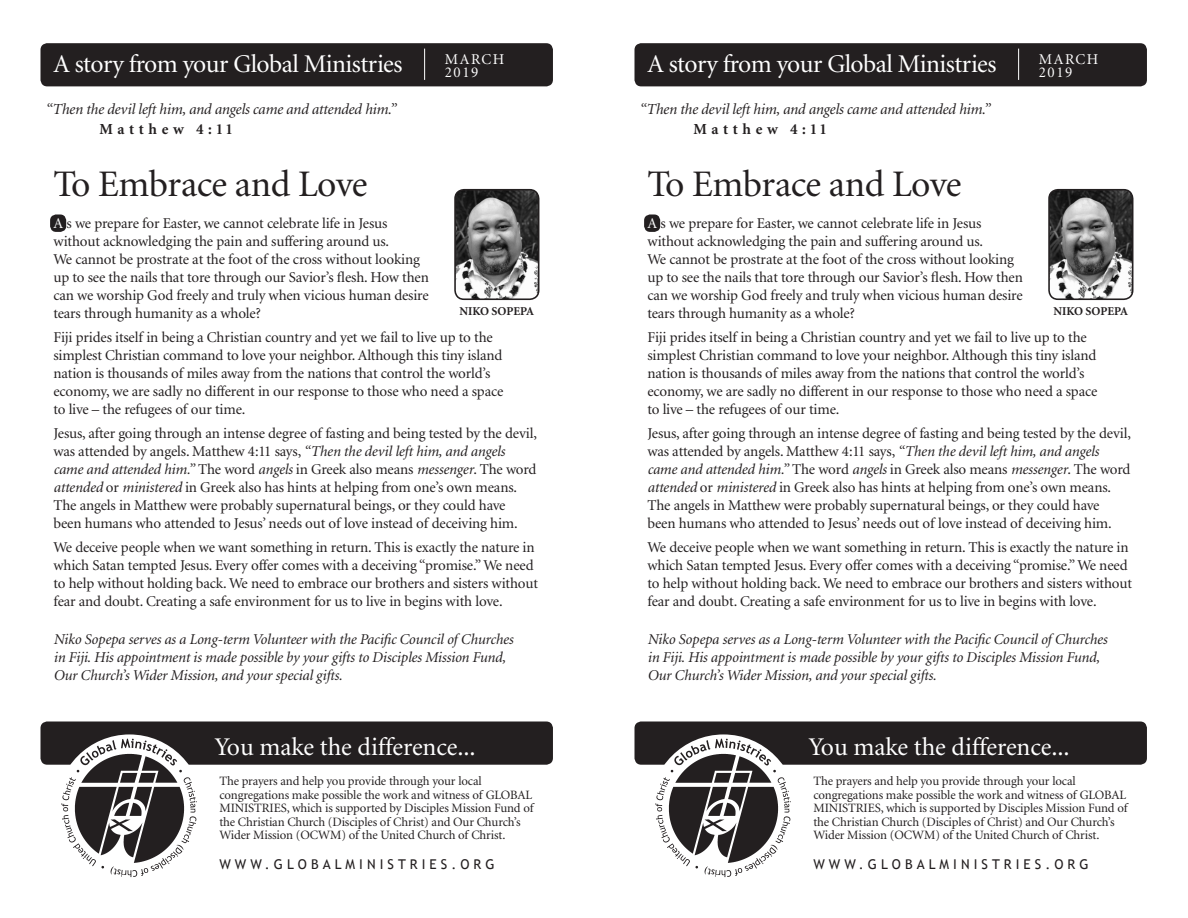
<style>
.page{position:relative;width:1188px;height:918px;background:#fff}
.page>*{position:absolute;margin:0;border:0;box-sizing:border-box;transform-origin:0 0}
.t1{font:37.5px "Minion";letter-spacing:-.015em;color:#231f20}
.t2{font:25.5px "Minion";letter-spacing:-.02em;color:#fff}
.t3{font:italic 15.3px "Minion";letter-spacing:-.015em;color:#231f20}
.t4{font:700 15.3px "Minion";letter-spacing:.3em;color:#231f20}
.t5{font:15px/18px "Minion";letter-spacing:-.01em;color:#231f20}
.t6{font:italic 15px/18px "Minion";letter-spacing:-.01em;color:#231f20}
.t7{font:15px/13.5px "Minion";letter-spacing:.1em;color:#fff}
.t8{font:13.5px "Trebuchet MS";letter-spacing:.3em;color:#231f20}
.t9{font:12.75px/13.5px "Minion";letter-spacing:-.01em;color:#231f20}
.t10{font:700 12px "Minion";color:#231f20}
.s1{color:#fff}
.s2{font-style:italic}
</style>
<div class="page">
<div style="left:50px;top:214px;width:16px;height:18px;background:#231f20;border-radius:6px"></div>
<div style="left:644px;top:214px;width:16px;height:18px;background:#231f20;border-radius:6px"></div>
<div style="left:40px;top:43px;width:513px;height:43px;background:#231f20;border-radius:7px"></div>
<div style="left:634px;top:43px;width:513px;height:43px;background:#231f20;border-radius:7px"></div>
<div style="left:40px;top:722px;width:513px;height:43px;background:#231f20;border-radius:7px"></div>
<img style="left:57px;top:735px;width:145px;height:143px">
<hr style="left:424px;top:49px;width:1px;height:31px;background:#fff">
<hr style="left:1018px;top:49px;width:1px;height:31px;background:#fff">
<div style="left:634px;top:722px;width:513px;height:43px;background:#231f20;border-radius:7px"></div>
<img style="left:651px;top:735px;width:145px;height:143px">
<img style="left:456px;top:190px;width:83px;height:109px">
<div style="left:454px;top:189px;width:85px;height:111px;border:2px solid #231f20;border-radius:9px"></div>
<img style="left:1050px;top:190px;width:83px;height:109px">
<div style="left:1048px;top:189px;width:85px;height:111px;border:2px solid #231f20;border-radius:9px"></div>
<p class="t7" style="left:445px;top:53px;width:61px">MARCH<br>2019</p>
<p class="t7" style="left:1039px;top:53px;width:61px">MARCH<br>2019</p>
<p class="t2" style="left:53px;top:51px;width:351px">A story from your Global Ministries</p>
<p class="t2" style="left:647px;top:51px;width:351px">A story from your Global Ministries</p>
<p class="t3" style="left:46px;top:102px;width:352px">“Then the devil left him, and angels came and attended him.”</p>
<p class="t4" style="left:100px;top:121px;width:135px">Matthew 4:11</p>
<p class="t3" style="left:640px;top:102px;width:352px">“Then the devil left him, and angels came and attended him.”</p>
<p class="t4" style="left:694px;top:121px;width:135px">Matthew 4:11</p>
<p class="t1" style="left:53px;top:165px;width:316px">To Embrace and Love</p>
<p class="t5" style="left:53px;top:215px;width:377px"><span class="s1">A</span> s we prepare for Easter, we cannot celebrate life in Jesus without acknowledging the pain and suffering around us.<br>We cannot be prostrate at the foot of the cross without looking up to see the nails that tore through our Savior’s flesh. How then can we worship God freely and truly when vicious human desire tears through humanity as a whole?</p>
<p class="t5" style="left:53px;top:329px;width:451px">Fiji prides itself in being a Christian country and yet we fail to live up to the simplest Christian command to love your neighbor. Although this tiny island nation is thousands of miles away from the nations that control the world’s economy, we are sadly no different in our response to those who need a space to live – the refugees of our time.</p>
<p class="t5" style="left:53px;top:425px;width:485px">Jesus, after going through an intense degree of fasting and being tested by the devil, was attended by angels. Matthew 4:11 says, <span class="s2">“Then the devil left him, and angels came and attended him.”</span> The word <span class="s2">angels</span> in Greek also means <span class="s2">messenger</span>. The word <span class="s2">attended</span> or <span class="s2">ministered</span> in Greek also has hints at helping from one’s own means.<br>The angels in Matthew were probably supernatural beings, or they could have been humans who attended to Jesus’ needs out of love instead of deceiving him.</p>
<p class="t5" style="left:53px;top:539px;width:486px">We deceive people when we want something in return. This is exactly the nature in which Satan tempted Jesus. Every offer comes with a deceiving “promise.” We need to help without holding back. We need to embrace our brothers and sisters without fear and doubt. Creating a safe environment for us to live in begins with love.</p>
<p class="t6" style="left:53px;top:631px;width:461px">Niko Sopepa serves as a Long-term Volunteer with the Pacific Council of Churches in Fiji. His appointment is made possible by your gifts to Disciples Mission Fund,<br>Our Church’s Wider Mission, and your special gifts.</p>
<p class="t1" style="left:647px;top:165px;width:316px">To Embrace and Love</p>
<p class="t5" style="left:647px;top:215px;width:377px"><span class="s1">A</span> s we prepare for Easter, we cannot celebrate life in Jesus without acknowledging the pain and suffering around us.<br>We cannot be prostrate at the foot of the cross without looking up to see the nails that tore through our Savior’s flesh. How then can we worship God freely and truly when vicious human desire tears through humanity as a whole?</p>
<p class="t5" style="left:647px;top:329px;width:451px">Fiji prides itself in being a Christian country and yet we fail to live up to the simplest Christian command to love your neighbor. Although this tiny island nation is thousands of miles away from the nations that control the world’s economy, we are sadly no different in our response to those who need a space to live – the refugees of our time.</p>
<p class="t5" style="left:647px;top:425px;width:485px">Jesus, after going through an intense degree of fasting and being tested by the devil, was attended by angels. Matthew 4:11 says, <span class="s2">“Then the devil left him, and angels came and attended him.”</span> The word <span class="s2">angels</span> in Greek also means <span class="s2">messenger</span>. The word <span class="s2">attended</span> or <span class="s2">ministered</span> in Greek also has hints at helping from one’s own means.<br>The angels in Matthew were probably supernatural beings, or they could have been humans who attended to Jesus’ needs out of love instead of deceiving him.</p>
<p class="t5" style="left:647px;top:539px;width:486px">We deceive people when we want something in return. This is exactly the nature in which Satan tempted Jesus. Every offer comes with a deceiving “promise.” We need to help without holding back. We need to embrace our brothers and sisters without fear and doubt. Creating a safe environment for us to live in begins with love.</p>
<p class="t6" style="left:647px;top:631px;width:461px">Niko Sopepa serves as a Long-term Volunteer with the Pacific Council of Churches in Fiji. His appointment is made possible by your gifts to Disciples Mission Fund,<br>Our Church’s Wider Mission, and your special gifts.</p>
<p class="t10" style="left:460px;top:305px;width:76px">NIKO SOPEPA</p>
<p class="t10" style="left:1054px;top:305px;width:76px">NIKO SOPEPA</p>
<p class="t2" style="left:215px;top:735px;width:262px">You make the difference...</p>
<p class="t9" style="left:219px;top:775px;width:316px">The prayers and help you provide through your local congregations make possible the work and witness of GLOBAL MINISTRIES, which is supported by Disciples Mission Fund of the Christian Church (Disciples of Christ) and Our Church’s Wider Mission (OCWM) of the United Church of Christ.</p>
<p class="t8" style="left:219px;top:856px;width:277px">WWW.GLOBALMINISTRIES.ORG</p>
<p class="t2" style="left:809px;top:735px;width:262px">You make the difference...</p>
<p class="t9" style="left:813px;top:775px;width:316px">The prayers and help you provide through your local congregations make possible the work and witness of GLOBAL MINISTRIES, which is supported by Disciples Mission Fund of the Christian Church (Disciples of Christ) and Our Church’s Wider Mission (OCWM) of the United Church of Christ.</p>
<p class="t8" style="left:813px;top:856px;width:277px">WWW.GLOBALMINISTRIES.ORG</p>
</div>
